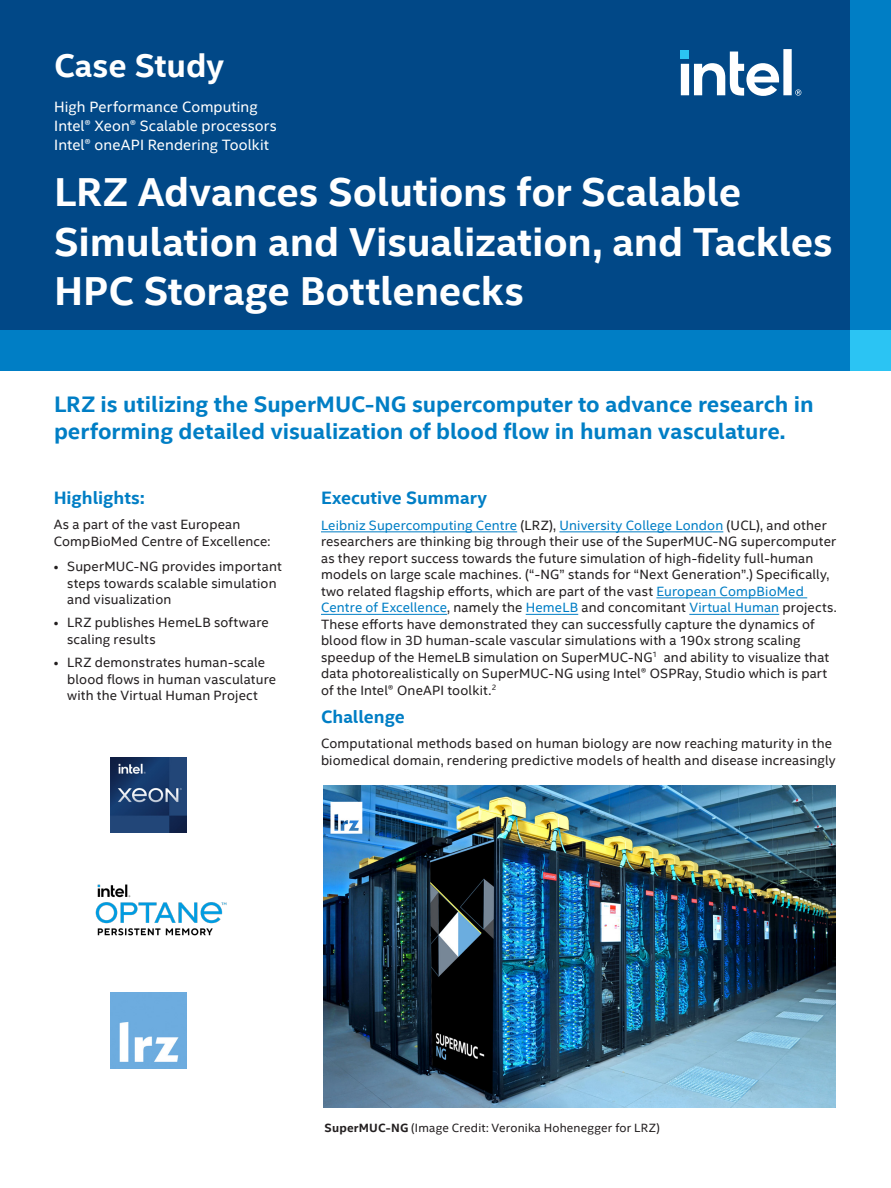
<style>
.page{position:relative;width:891px;height:1188px;background:#fff}
.page>*{position:absolute;margin:0;border:0;box-sizing:border-box;transform-origin:0 0}
.Main_Title{font:700 40.5px/49.5px "Intel Clear";letter-spacing:-.005em;color:#fff}
.t1{font:700 33px "Intel Clear";color:#fff}
.Subhead_1{font:700 22.5px/27px "Intel Clear";color:#007ec5}
.CopyHeaderBlue{font:700 18px "Intel Clear";color:#007ec5}
.Mini_Header{font:15px "Intel Clear";letter-spacing:.005em;color:#fff}
.MainCopy___Caption{font:13.5px/16.5px "Intel Clear";letter-spacing:.01em;color:#231f20}
.t2{font:12px "Intel Clear";letter-spacing:.015em;color:#231f20}
.s1{color:#007ec5}
.s2{font-weight:700}
</style>
<div class="page">
<div style="left:0;top:0;width:891px;height:335px;background:#014887"></div>
<img style="left:111px;top:757px;width:75px;height:76px">
<img style="left:111px;top:993px;width:75px;height:75px">
<img style="left:95px;top:884px;width:132px;height:52px">
<hr style="left:321px;top:531px;width:196px;height:1px;background:#007ec5">
<hr style="left:559px;top:531px;width:164px;height:1px;background:#007ec5">
<hr style="left:656px;top:597px;width:151px;height:1px;background:#007ec5">
<hr style="left:321px;top:614px;width:126px;height:1px;background:#007ec5">
<hr style="left:526px;top:614px;width:52px;height:1px;background:#007ec5">
<hr style="left:689px;top:614px;width:90px;height:1px;background:#007ec5">
<img style="left:323px;top:786px;width:513px;height:322px">
<svg style="left:681px;top:49px;width:120px;height:47px"></svg>
<div style="left:0;top:330px;width:891px;height:41px;background:#007ec5"></div>
<div style="left:850px;top:0;width:41px;height:369px;background:#007ec5"></div>
<div style="left:850px;top:330px;width:41px;height:41px;background:#2bc4f3"></div>
<h2 class="t1" style="left:54px;top:45px;width:172px">Case Study</h2>
<p class="Mini_Header" style="left:54px;top:96px;width:205px">High Performance Computing</p>
<p class="Mini_Header" style="left:54px;top:116px;width:224px">Intel® Xeon® Scalable processors</p>
<p class="Mini_Header" style="left:54px;top:135px;width:216px">Intel® oneAPI Rendering Toolkit</p>
<p class="Main_Title" style="left:54px;top:168px;width:780px">LRZ Advances Solutions for Scalable<br>Simulation and Visualization, and Tackles<br>HPC Storage Bottlenecks</p>
<p class="Subhead_1" style="left:54px;top:391px;width:761px">LRZ is utilizing the SuperMUC-NG supercomputer to advance research in performing detailed visualization of blood flow in human vasculature.</p>
<p class="CopyHeaderBlue" style="left:54px;top:486px;width:92px">Highlights:</p>
<p class="MainCopy___Caption" style="left:54px;top:516px;width:218px">As a part of the vast European<br>CompBioMed Centre of Excellence:</p>
<p class="MainCopy___Caption" style="left:67px;top:558px;width:216px;text-indent:-14px">• SuperMUC-NG provides important steps towards scalable simulation and visualization</p>
<p class="MainCopy___Caption" style="left:67px;top:614px;width:203px;text-indent:-14px">• LRZ publishes HemeLB software scaling results</p>
<p class="MainCopy___Caption" style="left:67px;top:654px;width:210px;text-indent:-14px">• LRZ demonstrates human-scale blood flows in human vasculature with the Virtual Human Project</p>
<p class="CopyHeaderBlue" style="left:321px;top:487px;width:168px">Executive Summary</p>
<p class="MainCopy___Caption" style="left:321px;top:516px;width:517px"><span class="s1">Leibniz Supercomputing Centre</span> (LRZ), <span class="s1">University College London</span> (UCL), and other researchers are thinking big through their use of the SuperMUC-NG supercomputer as they report success towards the future simulation of high-fidelity full-human models on large scale machines. (“-NG” stands for “Next Generation”.) Specifically, two related flagship efforts, which are part of the vast <span class="s1">European CompBioMed Centre of Excellence</span>, namely the <span class="s1">HemeLB</span> and concomitant <span class="s1">Virtual Human</span> projects.<br>These efforts have demonstrated they can successfully capture the dynamics of blood flow in 3D human-scale vascular simulations with a 190x strong scaling speedup of the HemeLB simulation on SuperMUC-NG<sup>1</sup> and ability to visualize that data photorealistically on SuperMUC-NG using Intel® OSPRay, Studio which is part of the Intel® OneAPI toolkit.<sup>2</sup></p>
<p class="CopyHeaderBlue" style="left:321px;top:706px;width:85px">Challenge</p>
<p class="MainCopy___Caption" style="left:321px;top:735px;width:516px">Computational methods based on human biology are now reaching maturity in the biomedical domain, rendering predictive models of health and disease increasingly</p>
<p class="t2" style="left:325px;top:1119px;width:337px"><span class="s2">SuperMUC-NG</span> (Image Credit: Veronika Hohenegger for LRZ)</p>
</div>
